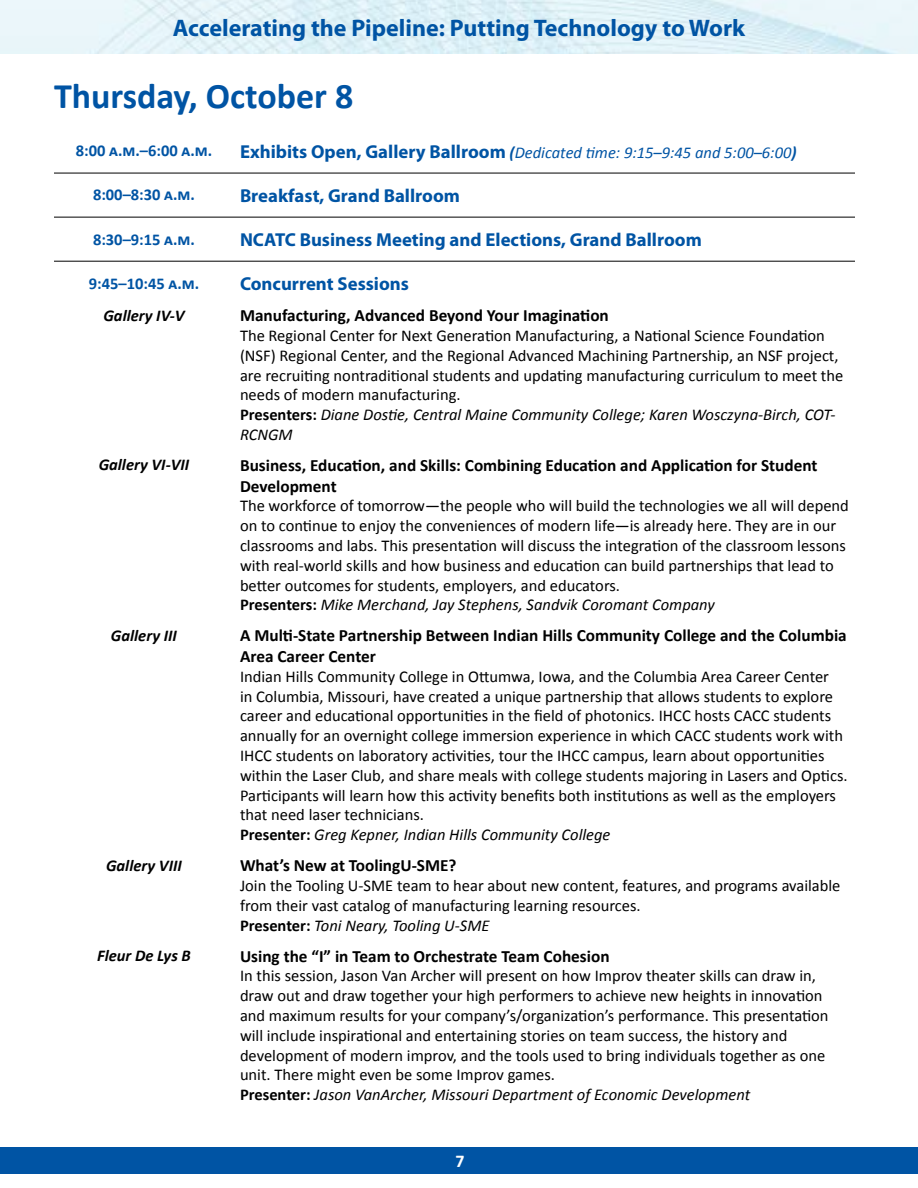
<style>
.page{position:relative;width:918px;height:1188px;background:#fff}
.page>*{position:absolute;margin:0;border:0;box-sizing:border-box;transform-origin:0 0}
.t1{font:700 36px "Calibri";color:#0054a4}
.t2{font:700 24px "Myriad Pro";color:#0054a4}
.t3{font:700 18.75px "Myriad Pro";color:#0054a4}
.t4{font:700 18px "Calibri";color:#fff}
.t5{font:700 17.25px/20.7px "Calibri";color:#000}
.t6{font:16.5px/19.8px "Calibri";color:#000}
.t7{font:italic 16.5px "Calibri";color:#0054a4}
.t8{font:700 16.5px "Calibri";color:#0054a4}
.t9{font:italic 700 16.5px "Calibri";color:#000}
.s1{font-family:"Myriad Pro";font-weight:700;font-style:normal;font-size:18.75px}
.s2{font-weight:700}
.s3{font-style:italic}
</style>
<div class="page">
<hr style="left:54px;top:173px;width:180px;height:1px;background:#000">
<hr style="left:234px;top:173px;width:621px;height:1px;background:#000">
<hr style="left:54px;top:217px;width:180px;height:1px;background:#000">
<hr style="left:234px;top:217px;width:621px;height:1px;background:#000">
<hr style="left:54px;top:261px;width:180px;height:1px;background:#000">
<hr style="left:234px;top:261px;width:621px;height:1px;background:#000">
<div style="left:0;top:1148px;width:918px;height:26px;background:#0054a4"></div>
<h2 class="t2" style="left:173px;top:12px;width:574px">Accelerating the Pipeline: Putting Technology to Work</h2>
<h1 class="t1" style="left:54px;top:73px;width:301px">Thursday, October 8</h1>
<p class="t8" style="left:76px;top:140px;width:138px">8:00 a.m.–6:00 a.m.</p>
<p class="t7" style="left:240px;top:141px;width:558px"><span class="s1">Exhibits Open, Gallery Ballroom</span> <span class="s2">(</span>Dedicated time: 9:15–9:45 and 5:00–6:00<span class="s2">)</span></p>
<p class="t8" style="left:93px;top:184px;width:103px">8:00–8:30 a.m.</p>
<p class="t3" style="left:240px;top:184px;width:222px">Breakfast, Grand Ballroom</p>
<p class="t8" style="left:93px;top:228px;width:103px">8:30–9:15 a.m.</p>
<p class="t3" style="left:240px;top:228px;width:463px">NCATC Business Meeting and Elections, Grand Ballroom</p>
<p class="t8" style="left:89px;top:273px;width:112px">9:45–10:45 a.m.</p>
<p class="t3" style="left:240px;top:272px;width:171px">Concurrent Sessions</p>
<p class="t9" style="left:103px;top:305px;width:83px">Gallery IV-V</p>
<p class="t5" style="left:240px;top:305px;width:370px">Manufacturing, Advanced Beyond Your Imagination</p>
<p class="t6" style="left:240px;top:326px;width:605px">The Regional Center for Next Generation Manufacturing, a National Science Foundation (NSF) Regional Center, and the Regional Advanced Machining Partnership, an NSF project, are recruiting nontraditional students and updating manufacturing curriculum to meet the needs of modern manufacturing.<br><span class="s2">Presenters:</span> <span class="s3">Diane Dostie, Central Maine Community College; Karen Wosczyna-Birch, COT-RCNGM</span></p>
<p class="t9" style="left:99px;top:454px;width:92px">Gallery VI-VII</p>
<p class="t5" style="left:240px;top:455px;width:579px">Business, Education, and Skills: Combining Education and Application for Student<br>Development</p>
<p class="t6" style="left:240px;top:496px;width:610px">The workforce of tomorrow—the people who will build the technologies we all will depend on to continue to enjoy the conveniences of modern life—is already here. They are in our classrooms and labs. This presentation will discuss the integration of the classroom lessons with real-world skills and how business and education can build partnerships that lead to better outcomes for students, employers, and educators.<br><span class="s2">Presenters:</span> <span class="s3">Mike Merchand, Jay Stephens, Sandvik Coromant Company</span></p>
<p class="t9" style="left:111px;top:625px;width:68px">Gallery III</p>
<p class="t5" style="left:240px;top:625px;width:608px">A Multi-State Partnership Between Indian Hills Community College and the Columbia<br>Area Career Center</p>
<p class="t6" style="left:240px;top:667px;width:609px">Indian Hills Community College in Ottumwa, Iowa, and the Columbia Area Career Center<br>in Columbia, Missouri, have created a unique partnership that allows students to explore career and educational opportunities in the field of photonics. IHCC hosts CACC students annually for an overnight college immersion experience in which CACC students work with IHCC students on laboratory activities, tour the IHCC campus, learn about opportunities within the Laser Club, and share meals with college students majoring in Lasers and Optics.<br>Participants will learn how this activity benefits both institutions as well as the employers that need laser technicians.<br><span class="s2">Presenter:</span> <span class="s3">Greg Kepner, Indian Hills Community College</span></p>
<p class="t9" style="left:106px;top:855px;width:77px">Gallery VIII</p>
<p class="t5" style="left:240px;top:855px;width:218px">What’s New at ToolingU-SME?</p>
<p class="t6" style="left:240px;top:876px;width:602px">Join the Tooling U-SME team to hear about new content, features, and programs available from their vast catalog of manufacturing learning resources.<br><span class="s2">Presenter:</span> <span class="s3">Toni Neary, Tooling U-SME</span></p>
<p class="t9" style="left:97px;top:945px;width:95px">Fleur De Lys B</p>
<p class="t5" style="left:240px;top:945px;width:371px">Using the “I” in Team to Orchestrate Team Cohesion</p>
<p class="t6" style="left:240px;top:966px;width:590px">In this session, Jason Van Archer will present on how Improv theater skills can draw in, draw out and draw together your high performers to achieve new heights in innovation and maximum results for your company’s/organization’s performance. This presentation will include inspirational and entertaining stories on team success, the history and development of modern improv, and the tools used to bring individuals together as one unit. There might even be some Improv games.<br><span class="s2">Presenter:</span> <span class="s3">Jason VanArcher, Missouri Department of Economic Development</span></p>
<p class="t4" style="left:455px;top:1150px;width:11px">7</p>
</div>
